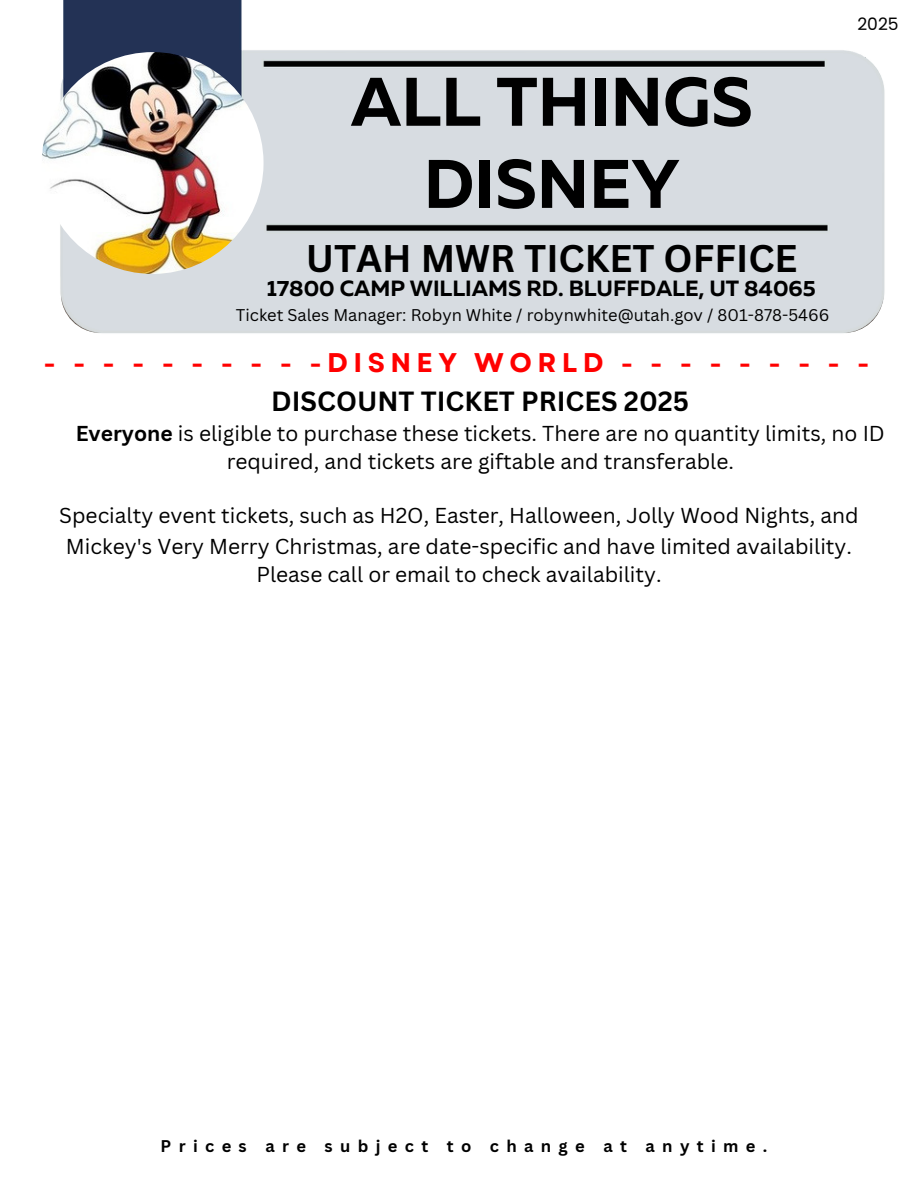
<style>
.page{position:relative;width:918px;height:1188px;background:#fff}
.page>*{position:absolute;margin:0;border:0;box-sizing:border-box;transform-origin:0 0}
.t1{font:700 68.55px/82.2px "Muller";color:#000;text-align:center}
.t2{font:700 37.5px "Canva Sans";color:#000}
.t3{font:700 27px "Garet";letter-spacing:.2em;color:#f00}
.t4{font:700 27px "Canva Sans";color:#000}
.t5{font:700 22.05px "Muller";color:#000}
.t6{font:21px/28.2px "Canva Sans";color:#000;text-align:center}
.t7{font:17.1px "Poppins";color:#000}
.t8{font:16.5px "Canva Sans";color:#000}
.t9{font:700 16.5px "Canva Sans";letter-spacing:.445em;color:#000}
.s1{font-weight:700}
</style>
<div class="page">
<img style="left:60px;top:0;width:825px;height:334px">
<img style="left:42px;top:70px;width:249px;height:199px">
<img style="left:42px;top:52px;width:222px;height:222px;border-radius:110px">
<h4 class="t1" style="left:351px;top:66px;width:404px">ALL THINGS<br>DISNEY</h4>
<h4 class="t2" style="left:306px;top:232px;width:493px">UTAH MWR TICKET OFFICE</h4>
<h4 class="t5" style="left:267px;top:280px;width:551px">17800 CAMP WILLIAMS RD. BLUFFDALE, UT 84065</h4>
<h3 class="t8" style="left:236px;top:304px;width:595px">Ticket Sales Manager: Robyn White / robynwhite@utah.gov / 801-878-5466</h3>
<h4 class="t7" style="left:857px;top:12px;width:43px">2025</h4>
<h2 class="t3" style="left:43px;top:343px;width:827px">----------DISNEYWORLD---------</h2>
<p class="t4" style="left:271px;top:382px;width:419px">DISCOUNT TICKET PRICES 2025</p>
<p class="t6" style="left:76px;top:419px;width:811px"><span class="s1">Everyone</span> is eligible to purchase these tickets. There are no quantity limits, no ID required, and tickets are giftable and transferable.</p>
<p class="t6" style="left:59px;top:501px;width:801px">Specialty event tickets, such as H2O, Easter, Halloween, Jolly Wood Nights, and</p>
<p class="t6" style="left:66px;top:531px;width:788px">Mickey's Very Merry Christmas, are date-specific and have limited availability.</p>
<p class="t6" style="left:256px;top:560px;width:407px">Please call or email to check availability.</p>
<h1 class="t9" style="left:161px;top:1134px;width:608px">Prices are subject to change at anytime.</h1>
</div>
